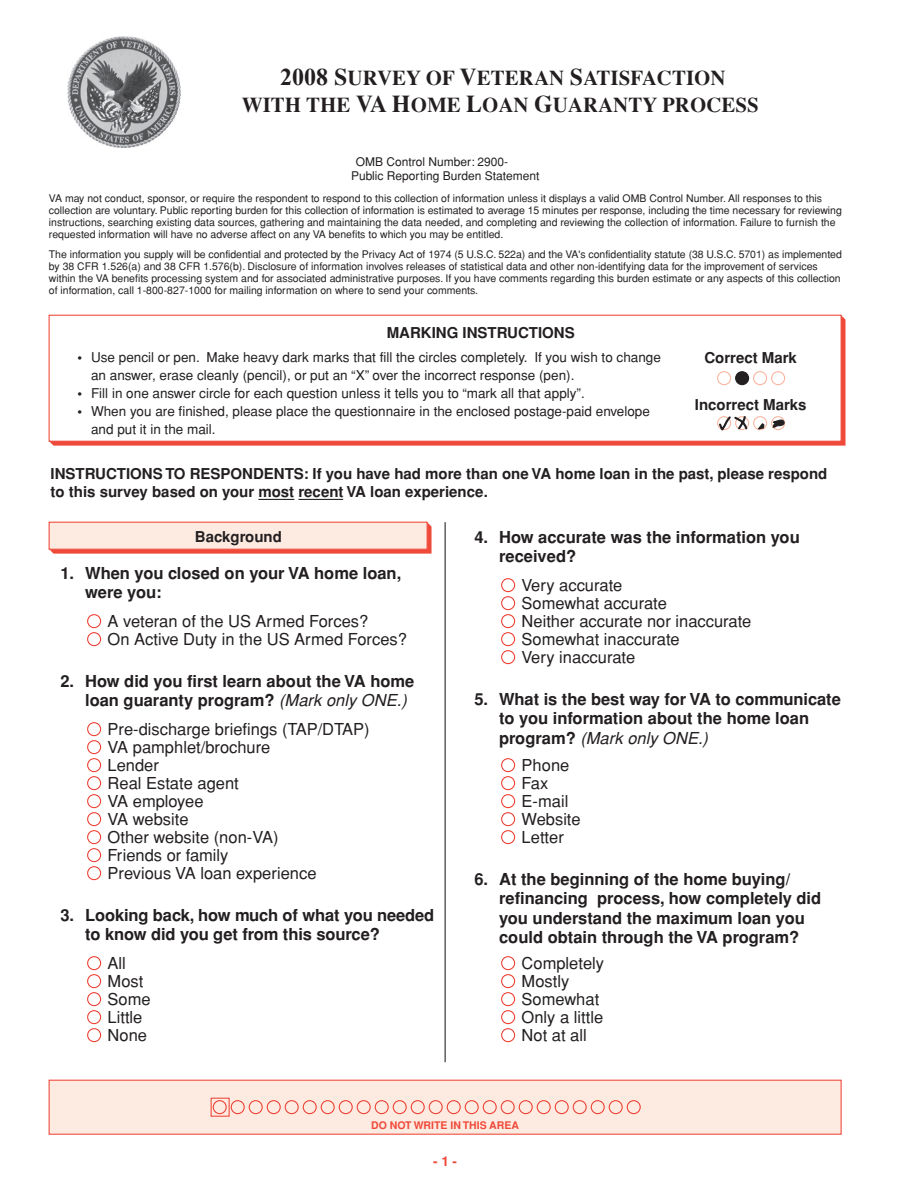
<style>
.page{position:relative;width:918px;height:1188px;background:#fff}
.page>*{position:absolute;margin:0;border:0;box-sizing:border-box;transform-origin:0 0}
.t1{font:700 21px/27px "Times";color:#231f20;text-align:center}
.t2{font:700 16.5px/19.5px "Helvetica";color:#231f20}
.t3{font:16.5px/18px "Helvetica";color:#231f20}
.t4{font:700 15px/18px "Helvetica";color:#231f20}
.t5{font:13.5px/18px "Helvetica";color:#231f20}
.t6{font:700 13.5px "Helvetica";color:#ef4939}
.t7{font:700 13.5px/18px "Helvetica";color:#231f20}
.t8{font:12px/13.5px "Helvetica";color:#231f20}
.t9{font:10.5px/12px "Helvetica";color:#231f20}
.t10{font:700 10.5px "Helvetica";color:#ef4939}
.s1{font-family:"Times New Roman";font-size:24px}
.s2{font-size:24px}
.s3{font-weight:400;font-style:italic}
</style>
<div class="page">
<div style="left:49px;top:1080px;width:793px;height:55px;background:#fdebe2;border:1px solid #ef4939"></div>
<svg style="left:50px;top:316px;width:796px;height:130px"></svg>
<div style="left:211px;top:1098px;width:19px;height:19px;border:1px solid #ef4939"></div>
<img style="left:67px;top:36px;width:114px;height:111px">
<div style="left:49px;top:315px;width:793px;height:127px;border:1px solid #ef4939"></div>
<hr style="left:445px;top:522px;width:1px;height:540px;background:#231f20">
<svg style="left:50px;top:523px;width:382px;height:31px;background:#f05c4e"></svg>
<div style="left:49px;top:522px;width:379px;height:28px;background:#fdebe2;border:1px solid #ef4939"></div>
<svg style="left:717px;top:371px;width:69px;height:15px"></svg>
<div style="left:735px;top:371px;width:14px;height:14px;background:#231f20;border:1px solid #231f20;border-radius:50%"></div>
<hr style="left:258px;top:499px;width:36px;height:1px;background:#231f20">
<hr style="left:298px;top:499px;width:45px;height:1px;background:#231f20">
<svg style="left:212px;top:1100px;width:429px;height:15px"></svg>
<svg style="left:717px;top:414px;width:69px;height:19px"></svg>
<svg style="left:87px;top:578px;width:429px;height:465px"></svg>
<h1 class="t1" style="left:242px;top:66px;width:519px"><span class="s1">2008</span> <span class="s2">S</span>URVEY OF <span class="s2">V</span>ETERAN <span class="s2">S</span>ATISFACTION<br>WITH THE <span class="s2">VA H</span>OME <span class="s2">L</span>OAN <span class="s2">G</span>UARANTY PROCESS</h1>
<p class="t8" style="left:351px;top:156px;width:190px;text-indent:5px">OMB Control Number: 2900-<br>Public Reporting Burden Statement</p>
<p class="t9" style="left:49px;top:194px;width:794px">VA may not conduct, sponsor, or require the respondent to respond to this collection of information unless it displays a valid OMB Control Number. All responses to this collection are voluntary. Public reporting burden for this collection of information is estimated to average 15 minutes per response, including the time necessary for reviewing instructions, searching existing data sources, gathering and maintaining the data needed, and completing and reviewing the collection of information. Failure to furnish the requested information will have no adverse affect on any VA benefits to which you may be entitled.</p>
<p class="t9" style="left:49px;top:249px;width:794px">The information you supply will be confidential and protected by the Privacy Act of 1974 (5 U.S.C. 522a) and the VA's confidentiality statute (38 U.S.C. 5701) as implemented by 38 CFR 1.526(a) and 38 CFR 1.576(b). Disclosure of information involves releases of statistical data and other non-identifying data for the improvement of services within the VA benefits processing system and for associated administrative purposes. If you have comments regarding this burden estimate or any aspects of this collection of information, call 1-800-827-1000 for mailing information on where to send your comments.</p>
<p class="t7" style="left:78px;top:350px;width:6px">•</p>
<p class="t7" style="left:78px;top:386px;width:6px">• •</p>
<h3 class="t4" style="left:387px;top:325px;width:190px">MARKING INSTRUCTIONS</h3>
<p class="t5" style="left:91px;top:350px;width:571px">Use pencil or pen. Make heavy dark marks that fill the circles completely. If you wish to change an answer, erase cleanly (pencil), or put an “X” over the incorrect response (pen).<br>Fill in one answer circle for each question unless it tells you to “mark all that apply”.<br>When you are finished, please place the questionnaire in the enclosed postage-paid envelope and put it in the mail.</p>
<h3 class="t4" style="left:704px;top:350px;width:94px">Correct Mark</h3>
<h3 class="t4" style="left:695px;top:397px;width:113px">Incorrect Marks</h3>
<h3 class="t4" style="left:51px;top:466px;width:778px">INSTRUCTIONS TO RESPONDENTS: If you have had more than one VA home loan in the past, please respond to this survey based on your most recent VA loan experience.</h3>
<h3 class="t4" style="left:195px;top:529px;width:88px">Background</h3>
<h2 class="t2" style="left:85px;top:565px;width:318px;text-indent:-25px">1. When you closed on your VA home loan, were you:</h2>
<h2 class="t3" style="left:108px;top:614px;width:301px">A veteran of the US Armed Forces?<br>On Active Duty in the US Armed Forces?</h2>
<h2 class="t2" style="left:85px;top:673px;width:331px;text-indent:-25px">2. How did you first learn about the VA home loan guaranty program? <span class="s3">(Mark only ONE.)</span></h2>
<h2 class="t3" style="left:108px;top:722px;width:264px">Pre-discharge briefings (TAP/DTAP)<br>VA pamphlet/brochure<br>Lender<br>Real Estate agent<br>VA employee<br>VA website<br>Other website (non-VA)<br>Friends or family<br>Previous VA loan experience</h2>
<h2 class="t2" style="left:85px;top:907px;width:351px;text-indent:-25px">3. Looking back, how much of what you needed to know did you get from this source?</h2>
<h2 class="t3" style="left:108px;top:956px;width:45px">All<br>Most<br>Some<br>Little<br>None</h2>
<h2 class="t2" style="left:499px;top:529px;width:302px;text-indent:-25px">4. How accurate was the information you received?</h2>
<h2 class="t3" style="left:522px;top:578px;width:231px">Very accurate<br>Somewhat accurate<br>Neither accurate nor inaccurate<br>Somewhat inaccurate<br>Very inaccurate</h2>
<h2 class="t2" style="left:499px;top:691px;width:343px;text-indent:-25px">5. What is the best way for VA to communicate to you information about the home loan program? <span class="s3">(Mark only ONE.)</span></h2>
<h2 class="t3" style="left:522px;top:758px;width:61px">Phone<br>Fax<br>E-mail<br>Website<br>Letter</h2>
<h2 class="t2" style="left:499px;top:871px;width:324px;text-indent:-25px">6. At the beginning of the home buying/ refinancing process, how completely did you understand the maximum loan you could obtain through the VA program?</h2>
<h2 class="t3" style="left:522px;top:956px;width:84px">Completely<br>Mostly<br>Somewhat<br>Only a little<br>Not at all</h2>
<p class="t10" style="left:371px;top:1122px;width:149px">DO NOT WRITE IN THIS AREA</p>
<p class="t6" style="left:433px;top:1157px;width:26px">- 1 -</p>
</div>
